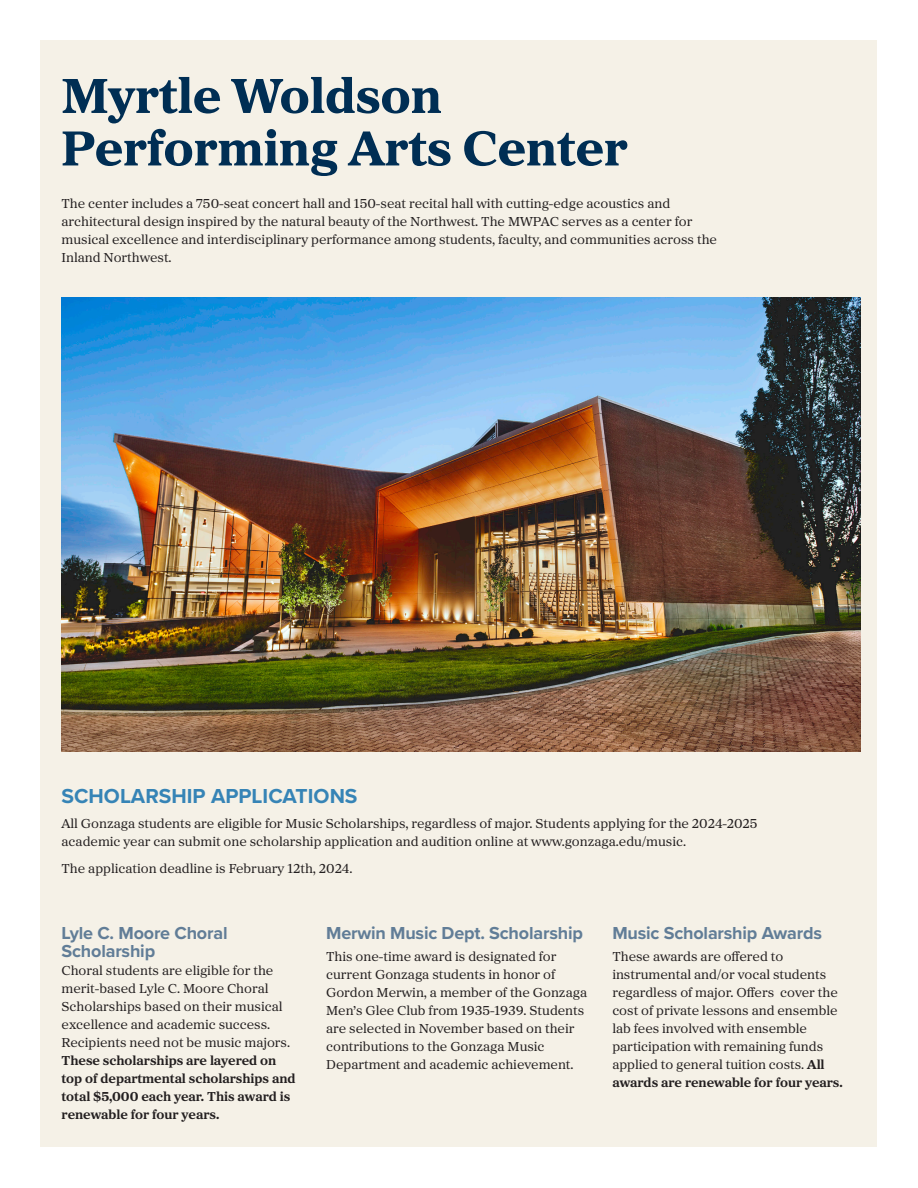
<style>
.page{position:relative;width:918px;height:1188px;background:#fff}
.page>*{position:absolute;margin:0;border:0;box-sizing:border-box;transform-origin:0 0}
.Program_Name{font:51px "Proxima Sera Extrabld";color:#002e54}
.Subhead{font:700 21px "Proxima Nova";color:#3684b6}
.Subhead_2{font:700 18px/18px "Proxima Nova";letter-spacing:-.01em;color:#617d97}
.Body_text_2023{font:13.5px/18px "Proxima Sera";color:#231f20}
.s1{font-weight:700}
</style>
<div class="page">
<div style="left:40px;top:40px;width:838px;height:1108px;background:#f5f1e7"></div>
<img style="left:62px;top:297px;width:799px;height:454px">
<p class="Program_Name" style="left:62px;top:54px;width:382px">Myrtle Woldson</p>
<p class="Program_Name" style="left:62px;top:107px;width:568px">Performing Arts Center</p>
<p class="Body_text_2023" style="left:62px;top:194px;width:657px">The center includes a 750-seat concert hall and 150-seat recital hall with cutting-edge acoustics and architectural design inspired by the natural beauty of the Northwest. The MWPAC serves as a center for musical excellence and interdisciplinary performance among students, faculty, and communities across the Inland Northwest.</p>
<p class="Subhead" style="left:62px;top:780px;width:298px">SCHOLARSHIP APPLICATIONS</p>
<p class="Body_text_2023" style="left:62px;top:813px;width:697px">All Gonzaga students are eligible for Music Scholarships, regardless of major. Students applying for the 2024-2025 academic year can submit one scholarship application and audition online at www.gonzaga.edu/music.</p>
<p class="Body_text_2023" style="left:62px;top:858px;width:292px">The application deadline is February 12th, 2024.</p>
<p class="Subhead_2" style="left:62px;top:923px;width:167px">Lyle C. Moore Choral<br>Scholarship</p>
<p class="Body_text_2023" style="left:62px;top:961px;width:236px">Choral students are eligible for the merit-based Lyle C. Moore Choral Scholarships based on their musical excellence and academic success.<br>Recipients need not be music majors.<br><span class="s1">These scholarships are layered on top of departmental scholarships and total $5,000 each year. This award is renewable for four years.</span></p>
<p class="Subhead_2" style="left:326px;top:923px;width:258px">Merwin Music Dept. Scholarship</p>
<p class="Body_text_2023" style="left:326px;top:947px;width:262px">This one-time award is designated for current Gonzaga students in honor of Gordon Merwin, a member of the Gonzaga Men’s Glee Club from 1935-1939. Students are selected in November based on their contributions to the Gonzaga Music Department and academic achievement.</p>
<p class="Subhead_2" style="left:612px;top:923px;width:211px">Music Scholarship Awards</p>
<p class="Body_text_2023" style="left:612px;top:947px;width:232px">These awards are offered to instrumental and/or vocal students regardless of major. Offers cover the cost of private lessons and ensemble lab fees involved with ensemble participation with remaining funds applied to general tuition costs. <span class="s1">All awards are renewable for four years.</span></p>
</div>
